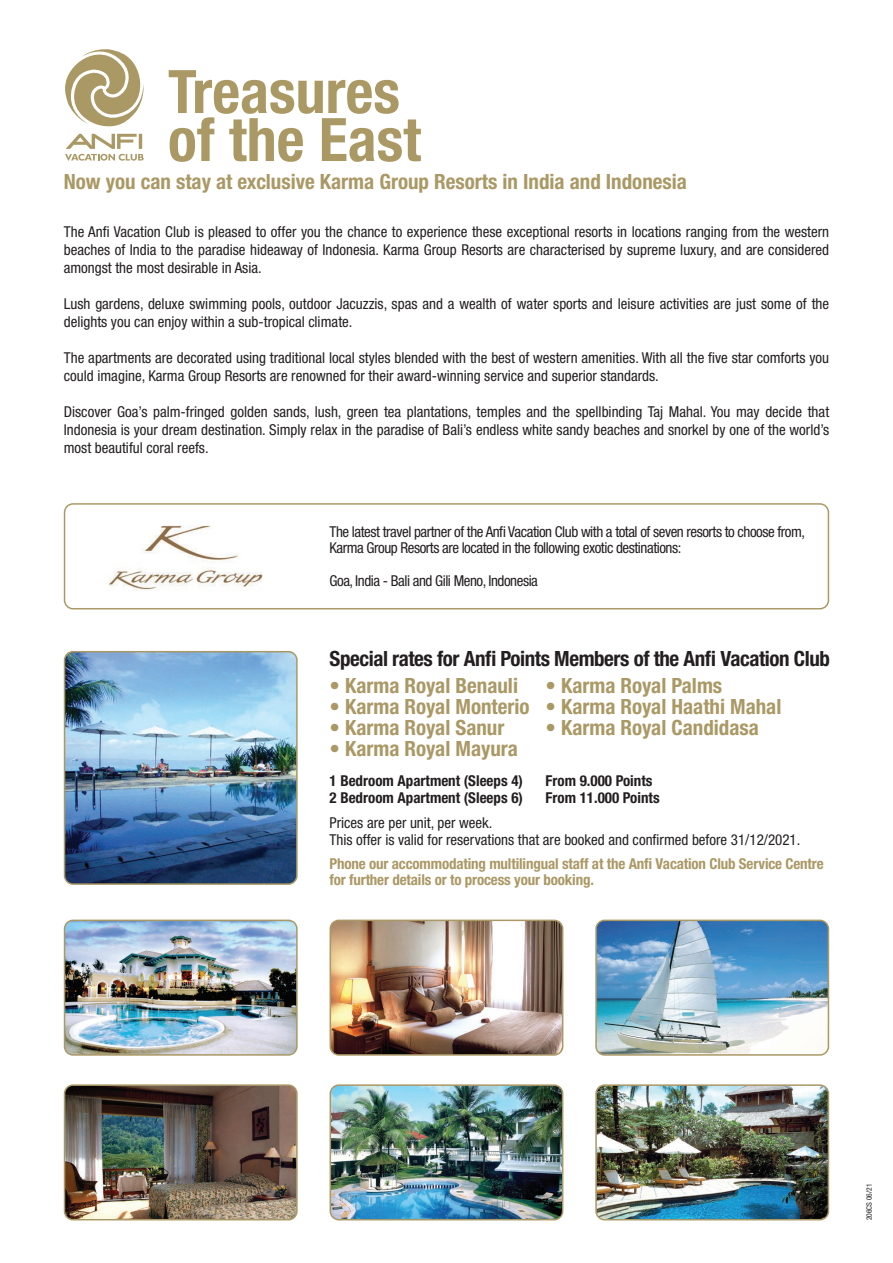
<style>
.page{position:relative;width:893px;height:1263px;background:#fff}
.page>*{position:absolute;margin:0;border:0;box-sizing:border-box;transform-origin:0 0}
.t1{font:700 condensed 60px "Helvetica Neue LT Std";color:#aa9865}
.t2{font:700 condensed 21px "Helvetica Neue LT Std";color:#aa9865}
.t3{font:700 condensed 21px "Helvetica Neue LT Std";letter-spacing:-.02em;color:#231f20}
.t4{font:condensed 15px/18px "Helvetica Neue LT Std";color:#231f20;text-align:justify}
.t5{font:condensed 15px/16.5px "Helvetica Neue LT Std";letter-spacing:-.03em;color:#231f20}
.t6{font:700 condensed 15px/16.5px "Helvetica Neue LT Std";letter-spacing:-.01em;color:#aa9865}
.t7{font:700 condensed 15px "Helvetica Neue LT Std";color:#231f20}
.t8{font:condensed 7.5px "Helvetica Neue LT Std";color:#231f20}
</style>
<div class="page">
<div style="left:64px;top:503px;width:765px;height:106px;border:2px solid #aa9865;border-radius:9px"></div>
<img style="left:65px;top:652px;width:230px;height:232px">
<div style="left:64px;top:651px;width:234px;height:234px;border:2px solid #aa9865;border-radius:9px"></div>
<img style="left:67px;top:922px;width:228px;height:131px">
<div style="left:64px;top:919px;width:234px;height:137px;border:2px solid #aa9865;border-radius:9px"></div>
<img style="left:65px;top:1087px;width:232px;height:133px">
<div style="left:64px;top:1084px;width:234px;height:136px;border:2px solid #aa9865;border-radius:9px"></div>
<img style="left:598px;top:922px;width:228px;height:131px">
<div style="left:595px;top:919px;width:234px;height:137px;border:2px solid #aa9865;border-radius:9px"></div>
<img style="left:596px;top:1087px;width:232px;height:133px">
<div style="left:595px;top:1084px;width:234px;height:136px;border:2px solid #aa9865;border-radius:9px"></div>
<img style="left:330px;top:922px;width:233px;height:133px">
<div style="left:330px;top:919px;width:233px;height:137px;border:2px solid #aa9865;border-radius:9px"></div>
<img style="left:330px;top:1085px;width:233px;height:135px">
<div style="left:330px;top:1084px;width:233px;height:136px;border:2px solid #aa9865;border-radius:9px"></div>
<img style="left:108px;top:525px;width:155px;height:66px">
<svg style="left:65px;top:49px;width:79px;height:78px"></svg>
<svg style="left:65px;top:134px;width:79px;height:27px"></svg>
<p class="t1" style="left:168px;top:55px;width:234px">Treasures</p>
<p class="t1" style="left:168px;top:103px;width:255px">of the East</p>
<p class="t2" style="left:64px;top:169px;width:625px">Now you can stay at exclusive Karma Group Resorts in India and Indonesia</p>
<p class="t4" style="left:64px;top:223px;width:767px">The Anfi Vacation Club is pleased to offer you the chance to experience these exceptional resorts in locations ranging from the western beaches of India to the paradise hideaway of Indonesia. Karma Group Resorts are characterised by supreme luxury, and are considered amongst the most desirable in Asia.</p>
<p class="t4" style="left:64px;top:295px;width:767px">Lush gardens, deluxe swimming pools, outdoor Jacuzzis, spas and a wealth of water sports and leisure activities are just some of the delights you can enjoy within a sub-tropical climate.</p>
<p class="t4" style="left:64px;top:349px;width:767px">The apartments are decorated using traditional local styles blended with the best of western amenities. With all the five star comforts you could imagine, Karma Group Resorts are renowned for their award-winning service and superior standards.</p>
<p class="t4" style="left:64px;top:403px;width:767px">Discover Goa’s palm-fringed golden sands, lush, green tea plantations, temples and the spellbinding Taj Mahal. You may decide that Indonesia is your dream destination. Simply relax in the paradise of Bali’s endless white sandy beaches and snorkel by one of the world’s most beautiful coral reefs.</p>
<p class="t5" style="left:330px;top:523px;width:477px">The latest travel partner of the Anfi Vacation Club with a total of seven resorts to choose from,<br>Karma Group Resorts are located in the following exotic destinations:</p>
<p class="t5" style="left:330px;top:573px;width:210px">Goa, India - Bali and Gili Meno, Indonesia</p>
<p class="t3" style="left:330px;top:646px;width:502px">Special rates for Anfi Points Members of the Anfi Vacation Club</p>
<p class="t2" style="left:330px;top:673px;width:190px">• Karma Royal Benauli</p>
<p class="t2" style="left:546px;top:673px;width:178px">• Karma Royal Palms</p>
<p class="t2" style="left:330px;top:694px;width:453px">• Karma Royal Monterio • Karma Royal Haathi Mahal</p>
<p class="t2" style="left:330px;top:715px;width:176px">• Karma Royal Sanur</p>
<p class="t2" style="left:546px;top:715px;width:215px">• Karma Royal Candidasa</p>
<p class="t2" style="left:330px;top:736px;width:190px">• Karma Royal Mayura</p>
<p class="t7" style="left:330px;top:772px;width:195px">1 Bedroom Apartment (Sleeps 4)</p>
<p class="t7" style="left:546px;top:772px;width:108px">From 9.000 Points</p>
<p class="t7" style="left:330px;top:789px;width:195px">2 Bedroom Apartment (Sleeps 6)</p>
<p class="t7" style="left:546px;top:789px;width:116px">From 11.000 Points</p>
<p class="t4" style="left:330px;top:814px;width:164px">Prices are per unit, per week.</p>
<p class="t4" style="left:330px;top:830px;width:472px">This offer is valid for reservations that are booked and confirmed before 31/12/2021.</p>
<p class="t6" style="left:330px;top:855px;width:496px">Phone our accommodating multilingual staff at the Anfi Vacation Club Service Centre for further details or to process your booking.</p>
<p class="t8" style="left:865px;top:1220px;width:38px;rotate:-90deg">206CS 06/21</p>
</div>
